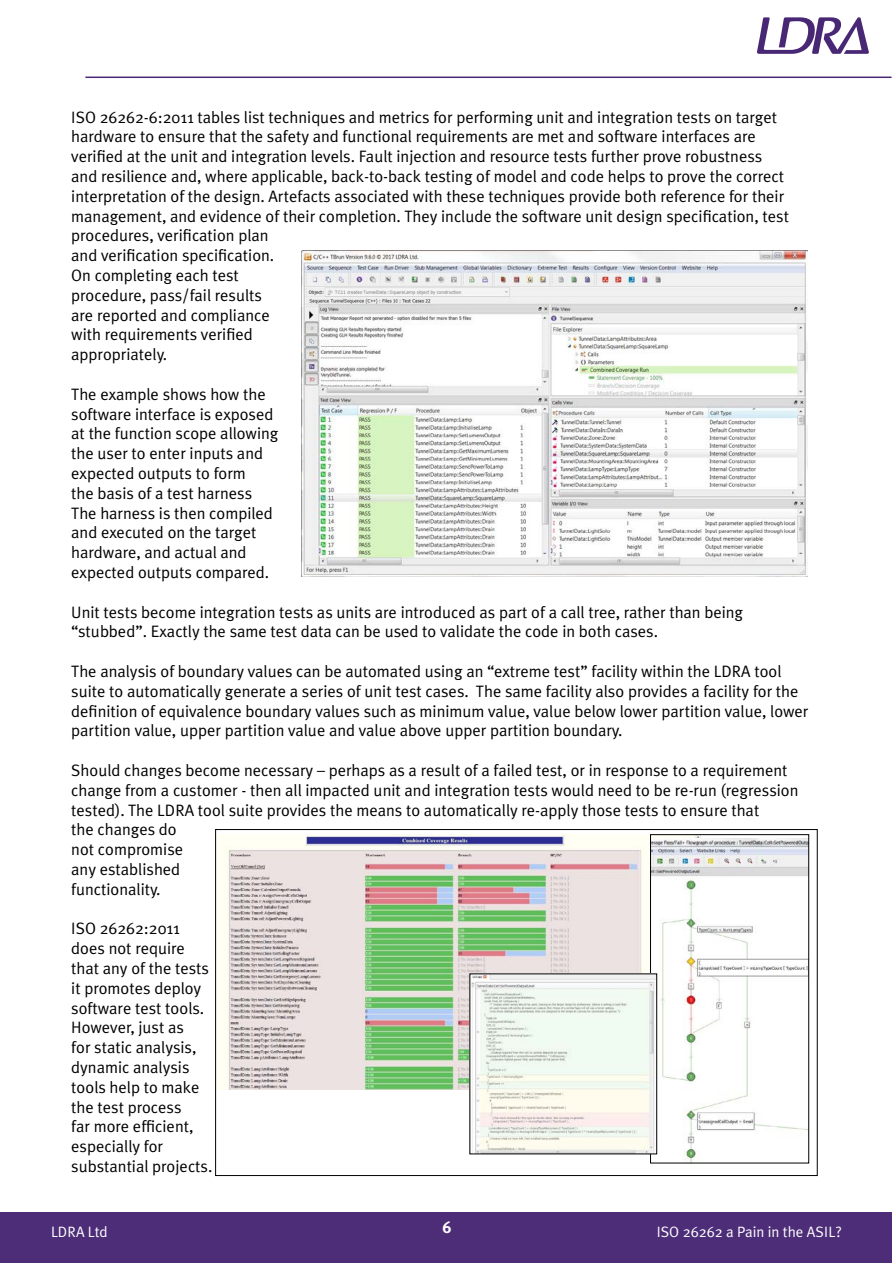
<style>
.page{position:relative;width:893px;height:1263px;background:#fff}
.page>*{position:absolute;margin:0;border:0;box-sizing:border-box;transform-origin:0 0}
.t1{font:16.5px/19.8px "Meta Plus Normal";color:#000}
.t2{font:16.5px "Meta Plus Bold Caps";color:#fff}
.t3{font:15px "Meta Plus Normal";color:#fff}
</style>
<div class="page">
<hr style="left:0;top:1213px;width:1px;height:50px;background:#482774">
<div style="left:1px;top:1212px;width:891px;height:51px;background:#4d2d78"></div>
<svg style="left:757px;top:17px;width:112px;height:37px"></svg>
<hr style="left:85px;top:77px;width:806px;height:1px;background:#482774">
<img style="left:301px;top:251px;width:506px;height:326px">
<img style="left:217px;top:835px;width:483px;height:254px">
<img style="left:652px;top:838px;width:155px;height:323px">
<div style="left:650px;top:834px;width:159px;height:329px;border:1px solid #000"></div>
<img style="left:472px;top:975px;width:183px;height:177px">
<p class="t1" style="left:71px;top:107px;width:719px">ISO 26262-6:2011 tables list techniques and metrics for performing unit and integration tests on target hardware to ensure that the safety and functional requirements are met and software interfaces are verified at the unit and integration levels. Fault injection and resource tests further prove robustness and resilience and, where applicable, back-to-back testing of model and code helps to prove the correct interpretation of the design. Artefacts associated with these techniques provide both reference for their management, and evidence of their completion. They include the software unit design specification, test procedures, verification plan<br>and verification specification.<br>On completing each test<br>procedure, pass/fail results<br>are reported and compliance<br>with requirements verified<br>appropriately.</p>
<p class="t1" style="left:71px;top:384px;width:209px">The example shows how the software interface is exposed at the function scope allowing the user to enter inputs and expected outputs to form<br>the basis of a test harness<br>The harness is then compiled and executed on the target hardware, and actual and expected outputs compared.</p>
<p class="t1" style="left:71px;top:602px;width:673px">Unit tests become integration tests as units are introduced as part of a call tree, rather than being “stubbed”. Exactly the same test data can be used to validate the code in both cases.</p>
<p class="t1" style="left:71px;top:661px;width:738px">The analysis of boundary values can be automated using an “extreme test” facility within the LDRA tool suite to automatically generate a series of unit test cases. The same facility also provides a facility for the definition of equivalence boundary values such as minimum value, value below lower partition value, lower partition value, upper partition value and value above upper partition boundary.</p>
<p class="t1" style="left:71px;top:760px;width:729px">Should changes become necessary – perhaps as a result of a failed test, or in response to a requirement change from a customer - then all impacted unit and integration tests would need to be re-run (regression tested). The LDRA tool suite provides the means to automatically re-apply those tests to ensure that<br>the changes do<br>not compromise<br>any established<br>functionality.</p>
<p class="t1" style="left:71px;top:918px;width:143px">ISO 26262:2011 does not require that any of the tests it promotes deploy software test tools.<br>However, just as<br>for static analysis, dynamic analysis tools help to make the test process<br>far more efficient, especially for substantial projects.</p>
<p class="t3" style="left:51px;top:1223px;width:58px">LDRA Ltd</p>
<p class="t2" style="left:442px;top:1218px;width:10px">6</p>
<p class="t3" style="left:657px;top:1223px;width:187px">ISO 26262 a Pain in the ASIL?</p>
</div>
